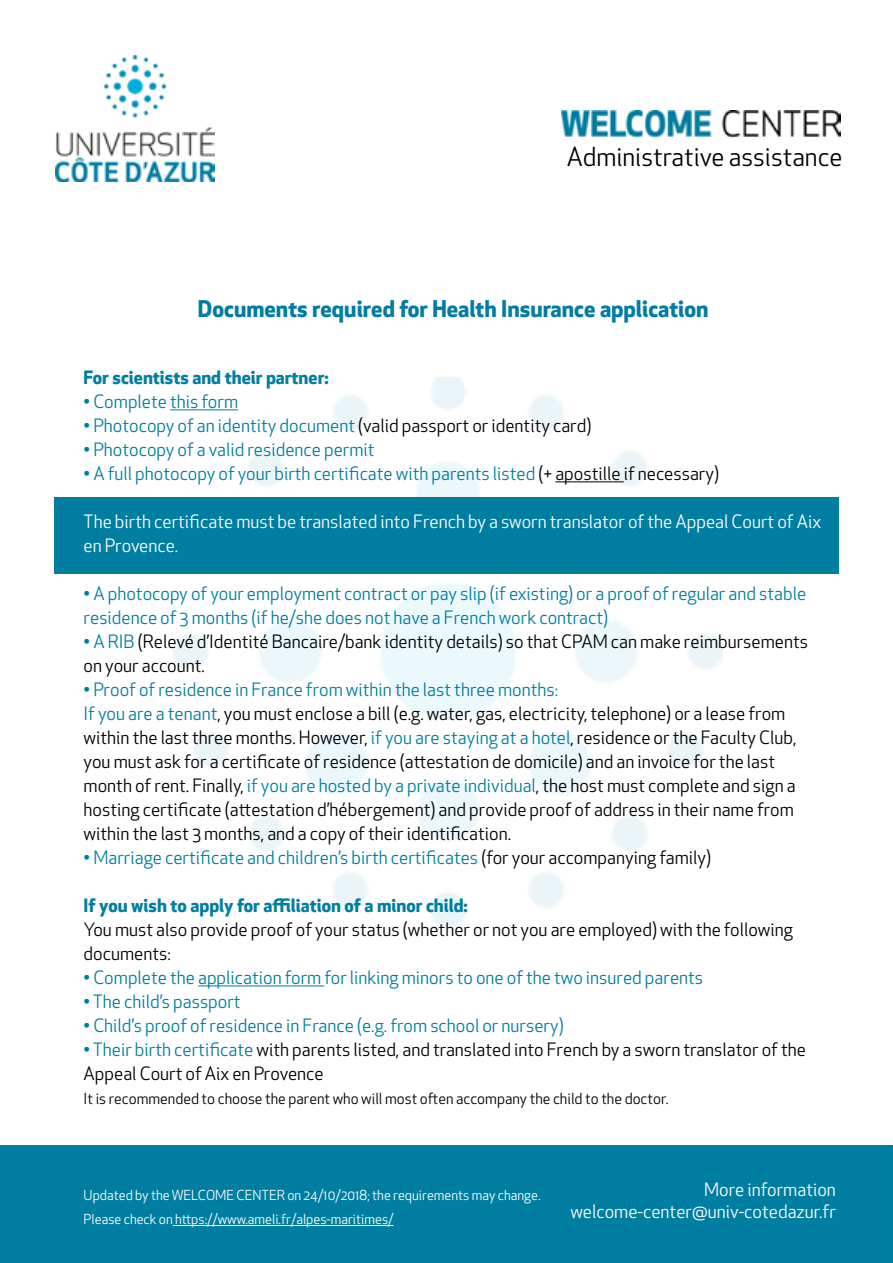
<style>
.page{position:relative;width:893px;height:1263px;background:#fff}
.page>*{position:absolute;margin:0;border:0;box-sizing:border-box;transform-origin:0 0}
.t1{font:25.5px "Apex New";color:#000}
.t2{font:700 22.5px "Apex New";color:#017da1}
.t3{font:18px/24px "Apex New";color:#000}
.t4{font:18px/24px "Apex New";color:#007ea1}
.t5{font:18px/21.6px "Apex New";color:#fff;text-align:right}
.t6{font:700 18px "Apex New";color:#007ea1}
.t7{font:15px "Apex New";color:#000}
.t8{font:13.5px/24px "Apex New";color:#fff}
.s1{color:#000}
.s2{color:#007ea1}
</style>
<div class="page">
<img style="left:173px;top:378px;width:549px;height:549px">
<img style="left:55px;top:55px;width:159px;height:126px">
<div style="left:0;top:1146px;width:893px;height:117px;background:#007ea1"></div>
<div style="left:54px;top:497px;width:785px;height:77px;background:#007ea1"></div>
<hr style="left:170px;top:410px;width:68px;height:1px;background:#007ea1">
<hr style="left:555px;top:482px;width:69px;height:1px;background:#000">
<hr style="left:198px;top:986px;width:126px;height:1px;background:#007ea1">
<hr style="left:173px;top:1225px;width:220px;height:1px;background:#fff">
<img style="left:562px;top:111px;width:278px;height:27px">
<h1 class="t1" style="left:567px;top:141px;width:277px">Administrative assistance</h1>
<p class="t2" style="left:198px;top:292px;width:512px">Documents required for Health Insurance application</p>
<p class="t6" style="left:84px;top:364px;width:247px">For scientists and their partner:</p>
<p class="t4" style="left:84px;top:389px;width:156px">• Complete this form</p>
<p class="t4" style="left:84px;top:413px;width:509px">• Photocopy of an identity document <span class="s1">(valid passport or identity card)</span></p>
<p class="t4" style="left:84px;top:437px;width:292px">• Photocopy of a valid residence permit</p>
<p class="t4" style="left:84px;top:461px;width:637px">• A full photocopy of your birth certificate with parents listed <span class="s1">(+ apostille if necessary)</span></p>
<p class="t5" style="left:84px;top:509px;width:739px;line-height:24px;text-align:left">The birth certificate must be translated into French by a sworn translator of the Appeal Court of Aix en Provence.</p>
<p class="t4" style="left:84px;top:581px;width:724px">• A photocopy of your employment contract or pay slip (if existing) or a proof of regular and stable residence of 3 months (if he/she does not have a French work contract)</p>
<p class="t3" style="left:84px;top:629px;width:726px"><span class="s2">• A RIB</span> (Relevé d’Identité Bancaire/bank identity details) so that CPAM can make reimbursements on your account.</p>
<p class="t3" style="left:84px;top:677px;width:714px"><span class="s2">• Proof of residence in France from within the last three months:<br>If you are a tenant</span>, you must enclose a bill (e.g. water, gas, electricity, telephone) or a lease from within the last three months. However, <span class="s2">if you are staying at a hotel</span>, residence or the Faculty Club, you must ask for a certificate of residence (attestation de domicile) and an invoice for the last month of rent. Finally, <span class="s2">if you are hosted by a private individual</span>, the host must complete and sign a hosting certificate (attestation d’hébergement) and provide proof of address in their name from within the last 3 months, and a copy of their identification.</p>
<p class="t4" style="left:84px;top:845px;width:629px">• Marriage certificate and children’s birth certificates <span class="s1">(for your accompanying family)</span></p>
<p class="t6" style="left:84px;top:892px;width:386px">If you wish to apply for affiliation of a minor child:</p>
<p class="t3" style="left:84px;top:917px;width:711px">You must also provide proof of your status (whether or not you are employed) with the following documents:</p>
<p class="t4" style="left:84px;top:965px;width:621px">• Complete the application form for linking minors to one of the two insured parents</p>
<p class="t4" style="left:84px;top:989px;width:159px">• The child’s passport</p>
<p class="t4" style="left:84px;top:1013px;width:482px">• Child’s proof of residence in France (e.g. from school or nursery)</p>
<p class="t3" style="left:84px;top:1037px;width:724px"><span class="s2">• Their birth certificate</span> with parents listed, and translated into French by a sworn translator of the<br>Appeal Court of Aix en Provence</p>
<p class="t7" style="left:84px;top:1089px;width:586px">It is recommended to choose the parent who will most often accompany the child to the doctor.</p>
<p class="t8" style="left:84px;top:1183px;width:458px">Updated by the WELCOME CENTER on 24/10/2018; the requirements may change.<br>Please check on https://www.ameli.fr/alpes-maritimes/</p>
<p class="t5" style="left:570px;top:1179px;width:267px">More information welcome-center@univ-cotedazur.fr</p>
</div>
